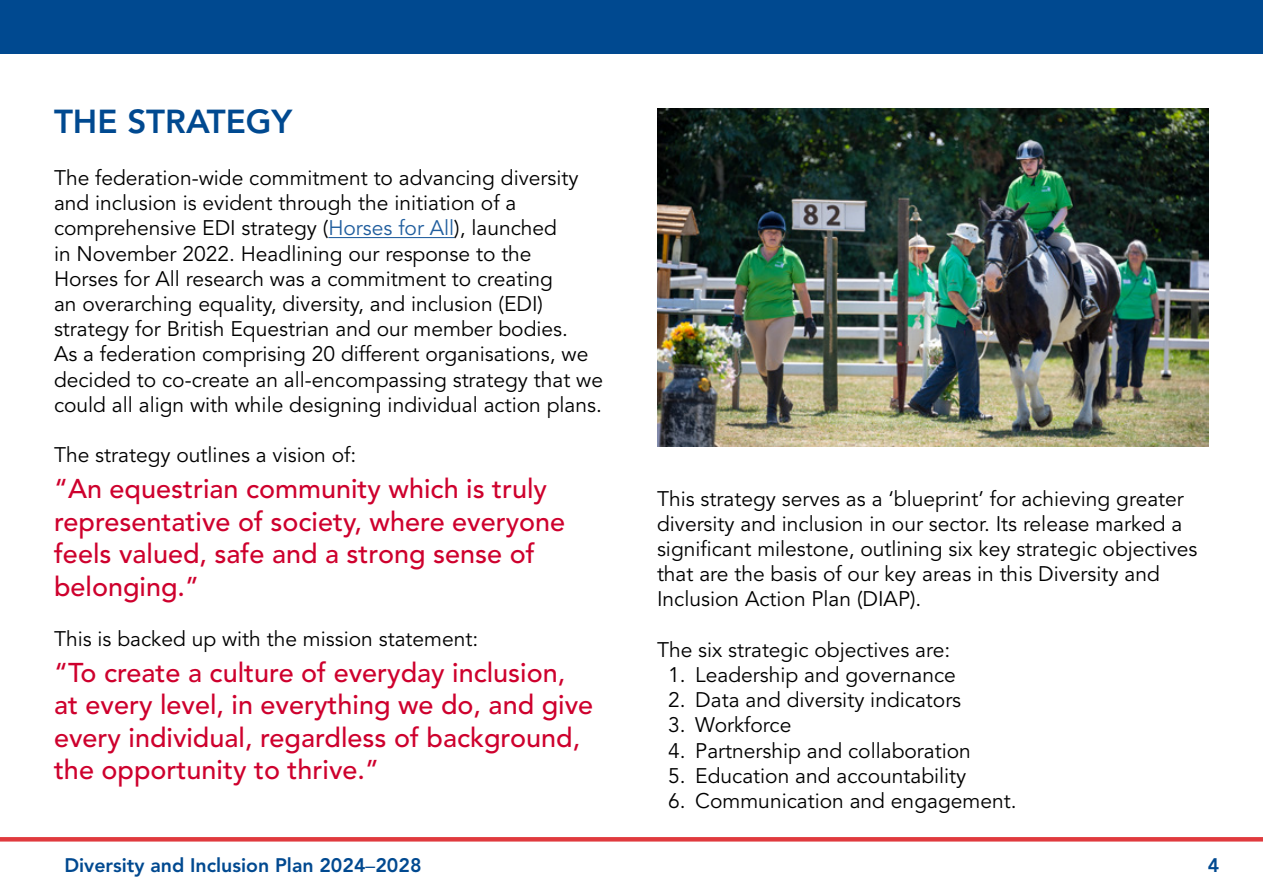
<style>
.page{position:relative;width:1263px;height:893px;background:#fff}
.page>*{position:absolute;margin:0;border:0;box-sizing:border-box;transform-origin:0 0}
.t1{font:800 33px "Avenir";color:#004990}
.t2{font:500 27px/32.4px "Avenir LT Std";color:#ce002d}
.t3{font:21px/25.2px "Avenir LT Std";color:#000}
.t4{font:800 19.5px "Avenir";color:#004990}
.s1{color:#215e9e}
.s2{font-family:"Avenir LT Std";font-weight:400}
</style>
<div class="page">
<svg style="left:0;top:837px;width:1263px;height:4px;background:#e03d41"></svg>
<div style="left:0;top:0;width:1263px;height:54px;background:#004990"></div>
<hr style="left:328px;top:237px;width:126px;height:1px;background:#215e9e">
<img style="left:657px;top:108px;width:552px;height:338px">
<h1 class="t1" style="left:54px;top:102px;width:240px">THE STRATEGY</h1>
<p class="t3" style="left:54px;top:166px;width:551px">The federation-wide commitment to advancing diversity and inclusion is evident through the initiation of a comprehensive EDI strategy (<span class="s1">Horses for All</span>), launched<br>in November 2022. Headlining our response to the<br>Horses for All research was a commitment to creating<br>an overarching equality, diversity, and inclusion (EDI) strategy for British Equestrian and our member bodies.<br>As a federation comprising 20 different organisations, we decided to co-create an all-encompassing strategy that we could all align with while designing individual action plans.</p>
<p class="t3" style="left:54px;top:443px;width:304px">The strategy outlines a vision of:</p>
<p class="t2" style="left:54px;top:473px;width:513px">“An equestrian community which is truly representative of society, where everyone feels valued, safe and a strong sense of belonging.”</p>
<p class="t3" style="left:54px;top:627px;width:426px">This is backed up with the mission statement:</p>
<p class="t2" style="left:54px;top:657px;width:541px">“To create a culture of everyday inclusion, at every level, in everything we do, and give every individual, regardless of background, the opportunity to thrive.”</p>
<p class="t3" style="left:657px;top:486px;width:542px">This strategy serves as a ‘blueprint’ for achieving greater diversity and inclusion in our sector. Its release marked a significant milestone, outlining six key strategic objectives that are the basis of our key areas in this Diversity and Inclusion Action Plan (DIAP).</p>
<p class="t3" style="left:657px;top:637px;width:295px">The six strategic objectives are:</p>
<p class="t3" style="left:668px;top:663px;width:289px">1. Leadership and governance</p>
<p class="t3" style="left:668px;top:688px;width:294px">2. Data and diversity indicators</p>
<p class="t3" style="left:668px;top:713px;width:125px">3. Workforce</p>
<p class="t3" style="left:668px;top:738px;width:304px">4. Partnership and collaboration</p>
<p class="t3" style="left:668px;top:763px;width:300px">5. Education and accountability</p>
<p class="t3" style="left:668px;top:789px;width:350px">6. Communication and engagement.</p>
<p class="t4" style="left:64px;top:853px;width:359px">Diversity and Inclusion Plan 2024<span class="s2">–</span>2028</p>
<p class="t4" style="left:1208px;top:853px;width:13px">4</p>
</div>
